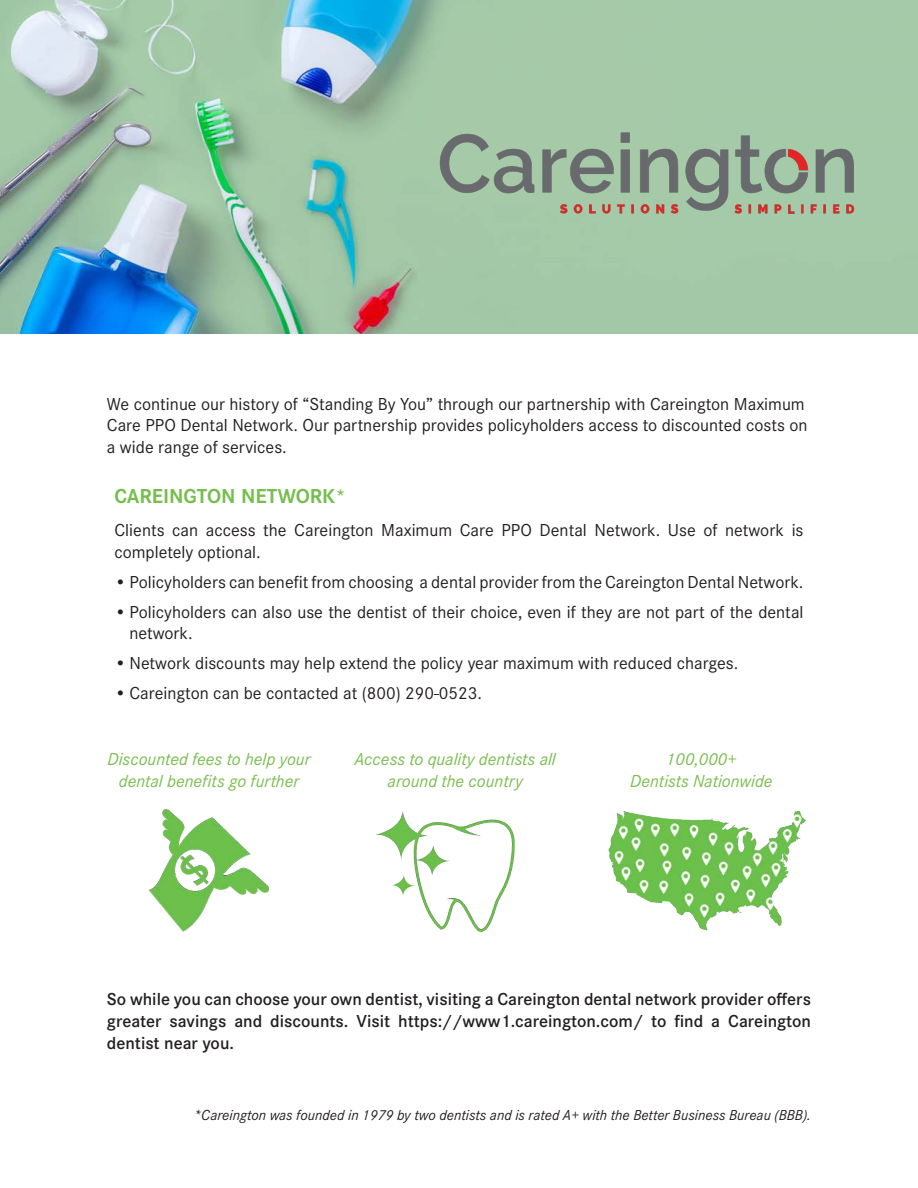
<style>
.page{position:relative;width:918px;height:1188px;background:#fff}
.page>*{position:absolute;margin:0;border:0;box-sizing:border-box;transform-origin:0 0}
.t1{font:700 21px "Corporate S Pro";color:#77be4e}
.t2{font:18px/21.6px "Corporate S Pro";color:#231f20}
.t3{font:600 18px/21.6px "Corporate S Pro";color:#231f20;text-align:justify}
.t4{font:italic 18px/21.6px "Corporate S Pro";color:#77be4e;text-align:center}
.t5{font:italic 15px "Corporate S Pro";color:#231f20}
</style>
<div class="page">
<img style="left:0;top:0;width:918px;height:333px">
<img style="left:438px;top:132px;width:418px;height:81px">
<img style="left:148px;top:810px;width:121px;height:122px">
<img style="left:376px;top:811px;width:138px;height:121px">
<img style="left:608px;top:811px;width:198px;height:120px">
<p class="t2" style="left:107px;top:392px;width:702px">We continue our history of “Standing By You” through our partnership with Careington Maximum<br>Care PPO Dental Network. Our partnership provides policyholders access to discounted costs on a wide range of services.</p>
<p class="t1" style="left:114px;top:479px;width:233px">CAREINGTON NETWORK*</p>
<p class="t2" style="left:114px;top:518px;width:691px">Clients can access the Careington Maximum Care PPO Dental Network. Use of network is completely optional.</p>
<p class="t2" style="left:114px;top:569px;width:691px">• Policyholders can benefit from choosing a dental provider from the Careington Dental Network.</p>
<p class="t2" style="left:129px;top:599px;width:676px;text-indent:-15px">• Policyholders can also use the dentist of their choice, even if they are not part of the dental network.</p>
<p class="t2" style="left:114px;top:651px;width:625px">• Network discounts may help extend the policy year maximum with reduced charges.</p>
<p class="t2" style="left:114px;top:681px;width:369px">• Careington can be contacted at (800) 290-0523.</p>
<p class="t4" style="left:108px;top:747px;width:204px">Discounted fees to help your dental benefits go further</p>
<p class="t4" style="left:355px;top:747px;width:203px">Access to quality dentists all around the country</p>
<p class="t4" style="left:666px;top:747px;width:72px">100,000+</p>
<p class="t4" style="left:630px;top:769px;width:144px">Dentists Nationwide</p>
<p class="t3" style="left:107px;top:987px;width:706px">So while you can choose your own dentist, visiting a Careington dental network provider offers greater savings and discounts. Visit https://www1.careington.com/ to find a Careington dentist near you.</p>
<p class="t5" style="left:194px;top:1104px;width:619px">*Careington was founded in 1979 by two dentists and is rated A+ with the Better Business Bureau (BBB).</p>
</div>
